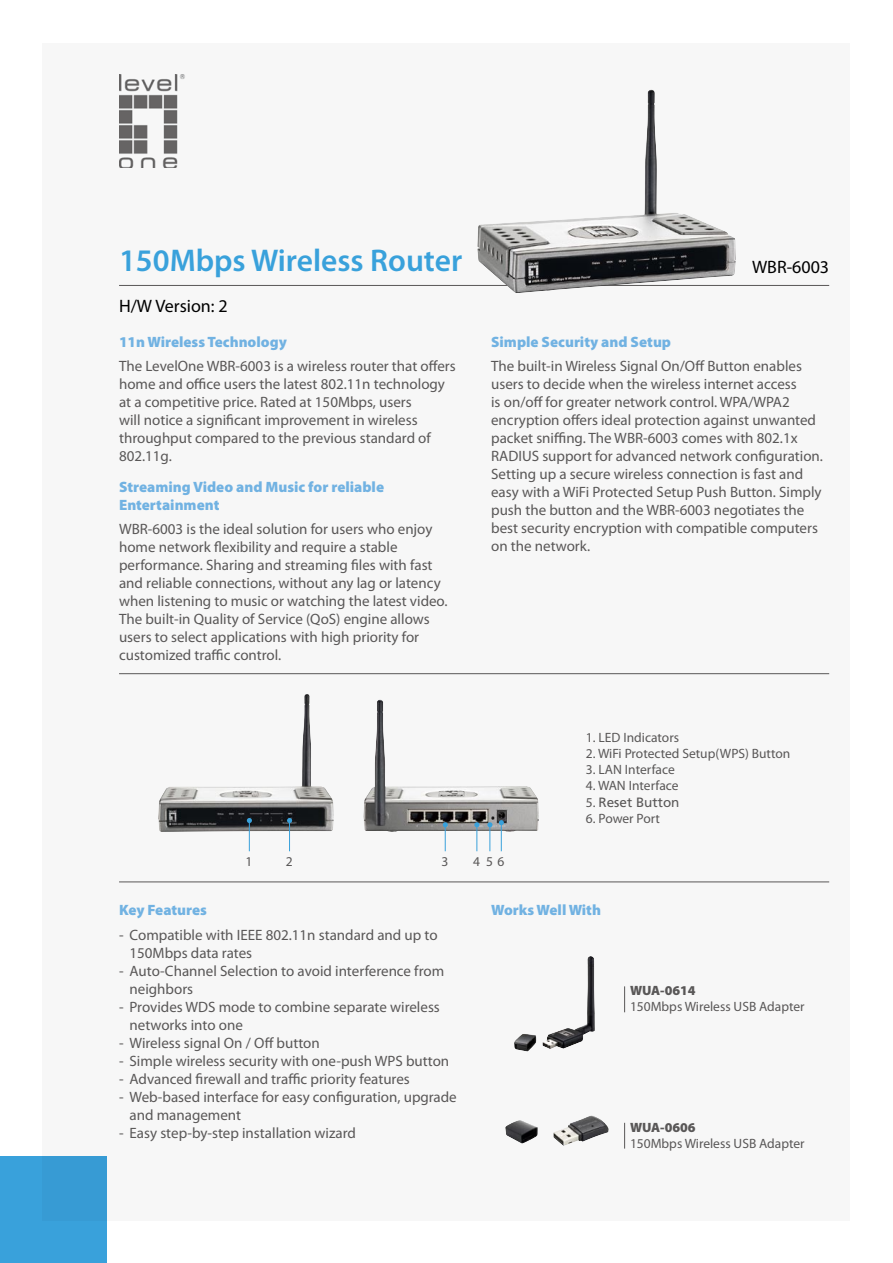
<style>
.page{position:relative;width:893px;height:1263px;background:#fff}
.page>*{position:absolute;margin:0;border:0;box-sizing:border-box;transform-origin:0 0}
.t1{font:600 31.5px "Myriad Pro";color:#39a1db}
.t2{font:18px "Myriad Pro";color:#000}
.t3{font:15px/18px "Myriad Pro";color:#595757}
.t4{font:900 15px/18px "Myriad Pro";color:#71b2e2}
.t5{font:13.5px "Myriad Pro";color:#595757}
.t6{font:900 13.5px "Myriad Pro";color:#595757}
.t7{font:13.5px "Frutiger CE";color:#595757}
.s1{font-family:"Myriad Pro"}
</style>
<div class="page">
<div style="left:43px;top:43px;width:807px;height:1177px;background:#f7f7f7"></div>
<div style="left:0;top:1157px;width:106px;height:106px;background:#39a1db"></div>
<img style="left:119px;top:74px;width:66px;height:94px">
<hr style="left:119px;top:285px;width:710px;height:1px;background:#595757">
<img style="left:158px;top:694px;width:176px;height:138px">
<img style="left:363px;top:699px;width:176px;height:133px">
<hr style="left:119px;top:673px;width:710px;height:1px;background:#595757">
<svg style="left:624px;top:986px;width:1px;height:26px"></svg>
<svg style="left:624px;top:1123px;width:1px;height:25px"></svg>
<svg style="left:499px;top:820px;width:5px;height:31px"></svg>
<svg style="left:487px;top:822px;width:5px;height:29px"></svg>
<svg style="left:474px;top:822px;width:5px;height:29px"></svg>
<hr style="left:119px;top:881px;width:710px;height:1px;background:#595757">
<hr style="left:289px;top:821px;width:1px;height:30px;background:#39a1db">
<svg style="left:287px;top:818px;width:5px;height:5px"></svg>
<hr style="left:249px;top:821px;width:1px;height:30px;background:#39a1db">
<svg style="left:247px;top:818px;width:5px;height:5px"></svg>
<img style="left:477px;top:89px;width:259px;height:204px">
<img style="left:514px;top:956px;width:81px;height:95px">
<svg style="left:443px;top:822px;width:5px;height:29px"></svg>
<img style="left:505px;top:1115px;width:104px;height:31px">
<h1 class="t1" style="left:119px;top:241px;width:345px">150Mbps Wireless Router</h1>
<p class="t2" style="left:119px;top:295px;width:110px">H/W Version: 2</p>
<p class="t4" style="left:119px;top:332px;width:169px">11n Wireless Technology</p>
<p class="t3" style="left:119px;top:357px;width:338px">The LevelOne WBR-6003 is a wireless router that offers home and office users the latest 802.11n technology at a competitive price. Rated at 150Mbps, users<br>will notice a significant improvement in wireless throughput compared to the previous standard of 802.11g.</p>
<p class="t4" style="left:119px;top:477px;width:267px">Streaming Video and Music for reliable<br>Entertainment</p>
<p class="t3" style="left:119px;top:520px;width:330px">WBR-6003 is the ideal solution for users who enjoy home network flexibility and require a stable performance. Sharing and streaming files with fast and reliable connections, without any lag or latency when listening to music or watching the latest video.<br>The built-in Quality of Service (QoS) engine allows users to select applications with high priority for customized traffic control.</p>
<p class="t2" style="left:752px;top:256px;width:79px">WBR-6003</p>
<p class="t4" style="left:491px;top:332px;width:181px">Simple Security and Setup</p>
<p class="t3" style="left:491px;top:357px;width:333px">The built-in Wireless Signal On/Off Button enables users to decide when the wireless internet access<br>is on/off for greater network control. WPA/WPA2 encryption offers ideal protection against unwanted packet sniffing. The WBR-6003 comes with 802.1x RADIUS support for advanced network configuration.<br>Setting up a secure wireless connection is fast and easy with a WiFi Protected Setup Push Button. Simply push the button and the WBR-6003 negotiates the best security encryption with compatible computers on the network.</p>
<p class="t5" style="left:246px;top:853px;width:8px">1</p>
<p class="t5" style="left:286px;top:853px;width:8px">2</p>
<p class="t5" style="left:441px;top:853px;width:8px">3</p>
<p class="t4" style="left:119px;top:901px;width:89px">Key Features</p>
<p class="t3" style="left:130px;top:925px;width:310px;text-indent:-10px">- Compatible with IEEE 802.11n standard and up to<br>150Mbps data rates</p>
<p class="t3" style="left:130px;top:961px;width:316px;text-indent:-10px">- Auto-Channel Selection to avoid interference from neighbors</p>
<p class="t3" style="left:130px;top:997px;width:312px;text-indent:-10px">- Provides WDS mode to combine separate wireless networks into one</p>
<p class="t3" style="left:119px;top:1033px;width:202px">- Wireless signal On / Off button</p>
<p class="t3" style="left:119px;top:1051px;width:332px">- Simple wireless security with one-push WPS button</p>
<p class="t3" style="left:119px;top:1069px;width:292px">- Advanced firewall and traffic priority features</p>
<p class="t3" style="left:130px;top:1087px;width:329px;text-indent:-10px">- Web-based interface for easy configuration, upgrade and management</p>
<p class="t3" style="left:119px;top:1123px;width:238px">- Easy step-by-step installation wizard</p>
<p class="t5" style="left:473px;top:853px;width:33px">456</p>
<p class="t5" style="left:586px;top:729px;width:95px">1. LED Indicators</p>
<p class="t5" style="left:586px;top:745px;width:206px">2. WiFi Protected Setup(WPS) Button</p>
<p class="t5" style="left:586px;top:761px;width:90px">3. LAN Interface</p>
<p class="t5" style="left:586px;top:777px;width:94px">4. WAN Interface</p>
<p class="t7" style="left:586px;top:794px;width:95px"><span class="s1">5.</span> Reset Button</p>
<p class="t5" style="left:586px;top:810px;width:76px">6. Power Port</p>
<p class="t4" style="left:491px;top:901px;width:111px">Works Well With</p>
<p class="t6" style="left:630px;top:981px;width:67px">WUA-0614</p>
<p class="t5" style="left:630px;top:998px;width:176px">150Mbps Wireless USB Adapter</p>
<p class="t6" style="left:630px;top:1118px;width:67px">WUA-0606</p>
<p class="t5" style="left:630px;top:1135px;width:176px">150Mbps Wireless USB Adapter</p>
</div>
